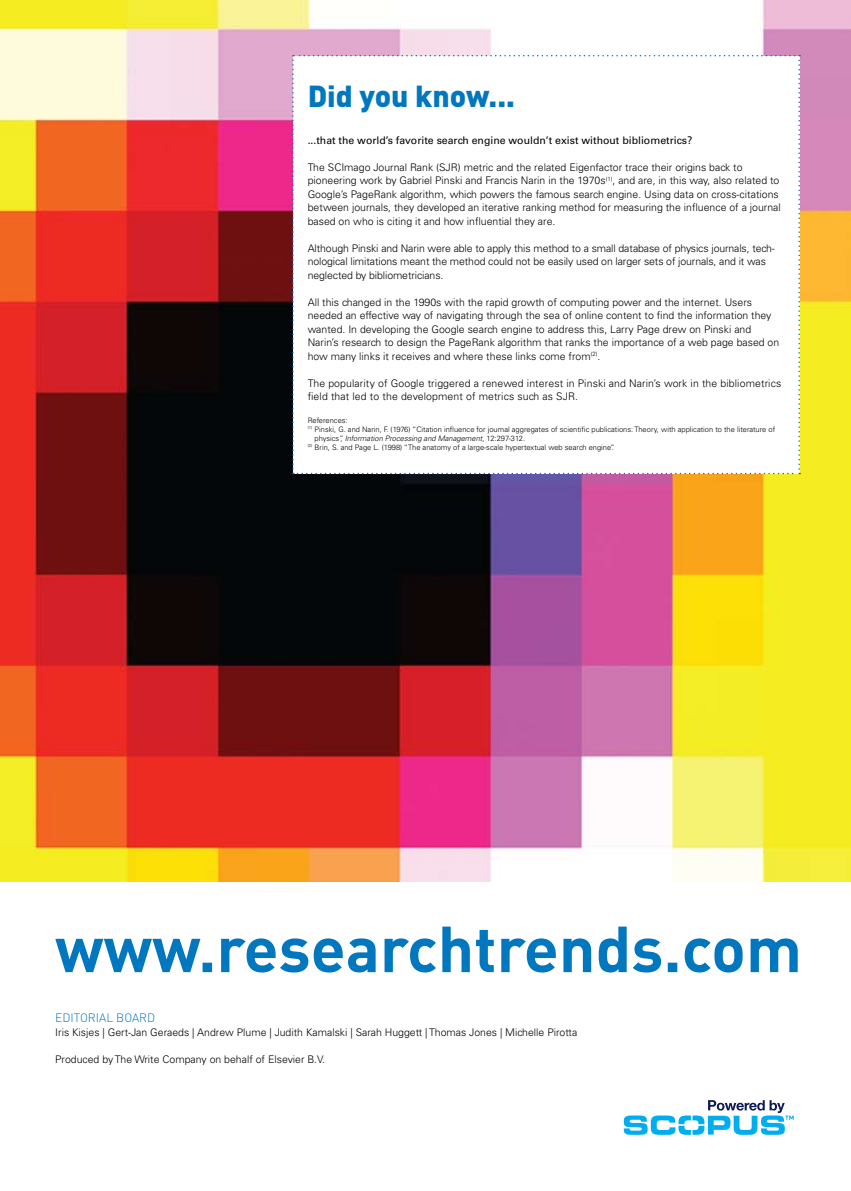
<style>
.page{position:relative;width:851px;height:1191px;background:#fff}
.page>*{position:absolute;margin:0;border:0;box-sizing:border-box;transform-origin:0 0}
.t1{font:900 30px "DIN";color:#0077bf}
.t2{font:300 12px "DIN";color:#0077bf}
.t3{font:300 10.5px/13.5px "Univers";color:#000}
.t4{font:10.5px "Univers";color:#000}
.t5{font:300 7.5px "Univers";color:#000}
.t6{font:italic 300 7.5px "Univers";color:#000}
.s1{font-style:normal}
</style>
<div class="page">
<img style="left:0;top:0;width:850px;height:882px">
<svg style="left:292px;top:55px;width:508px;height:419px"></svg>
<svg style="left:55px;top:926px;width:742px;height:46px"></svg>
<svg style="left:623px;top:1100px;width:170px;height:34px"></svg>
<h1 class="t1" style="left:307px;top:76px;width:209px">Did you know...</h1>
<p class="t4" style="left:307px;top:134px;width:386px">...that the world’s favorite search engine wouldn’t exist without bibliometrics?</p>
<p class="t3" style="left:307px;top:160px;width:474px">The SCImago Journal Rank (SJR) metric and the related Eigenfactor trace their origins back to pioneering work by Gabriel Pinski and Francis Narin in the 1970s<sup>(1)</sup>, and are, in this way, also related to Google’s PageRank algorithm, which powers the famous search engine. Using data on cross-citations between journals, they developed an iterative ranking method for measuring the influence of a journal based on who is citing it and how influential they are.</p>
<p class="t3" style="left:307px;top:241px;width:468px">Although Pinski and Narin were able to apply this method to a small database of physics journals, tech&shy;nological limitations meant the method could not be easily used on larger sets of journals, and it was neglected by bibliometricians.</p>
<p class="t3" style="left:307px;top:295px;width:473px">All this changed in the 1990s with the rapid growth of computing power and the internet. Users needed an effective way of navigating through the sea of online content to find the information they wanted. In developing the Google search engine to address this, Larry Page drew on Pinski and Narin’s research to design the PageRank algorithm that ranks the importance of a web page based on how many links it receives and where these links come from<sup>(2)</sup>.</p>
<p class="t3" style="left:307px;top:376px;width:475px">The popularity of Google triggered a renewed interest in Pinski and Narin’s work in the bibliometrics field that led to the development of metrics such as SJR.</p>
<p class="t5" style="left:307px;top:415px;width:41px">References:</p>
<p class="t5" style="left:307px;top:424px;width:469px"><sup>(1)</sup> Pinski, G. and Narin, F. (1976) “Citation influence for journal aggregates of scientific publications: Theory, with application to the literature of</p>
<p class="t6" style="left:314px;top:433px;width:212px"><span class="s1">physics”,</span> Information Processing and Management<span class="s1">, 12:297-312.</span></p>
<p class="t5" style="left:307px;top:442px;width:308px"><sup>(2)</sup> Brin, S. and Page L. (1998) “The anatomy of a large-scale hypertextual web search engine”.</p>
<p class="t2" style="left:55px;top:1010px;width:101px">EDITORIAL BOARD</p>
<p class="t3" style="left:55px;top:1025px;width:523px">Iris Kisjes | Gert-Jan Geraeds | Andrew Plume | Judith Kamalski | Sarah Huggett | Thomas Jones | Michelle Pirotta</p>
<p class="t3" style="left:55px;top:1052px;width:271px">Produced by The Write Company on behalf of Elsevier B.V.</p>
</div>
